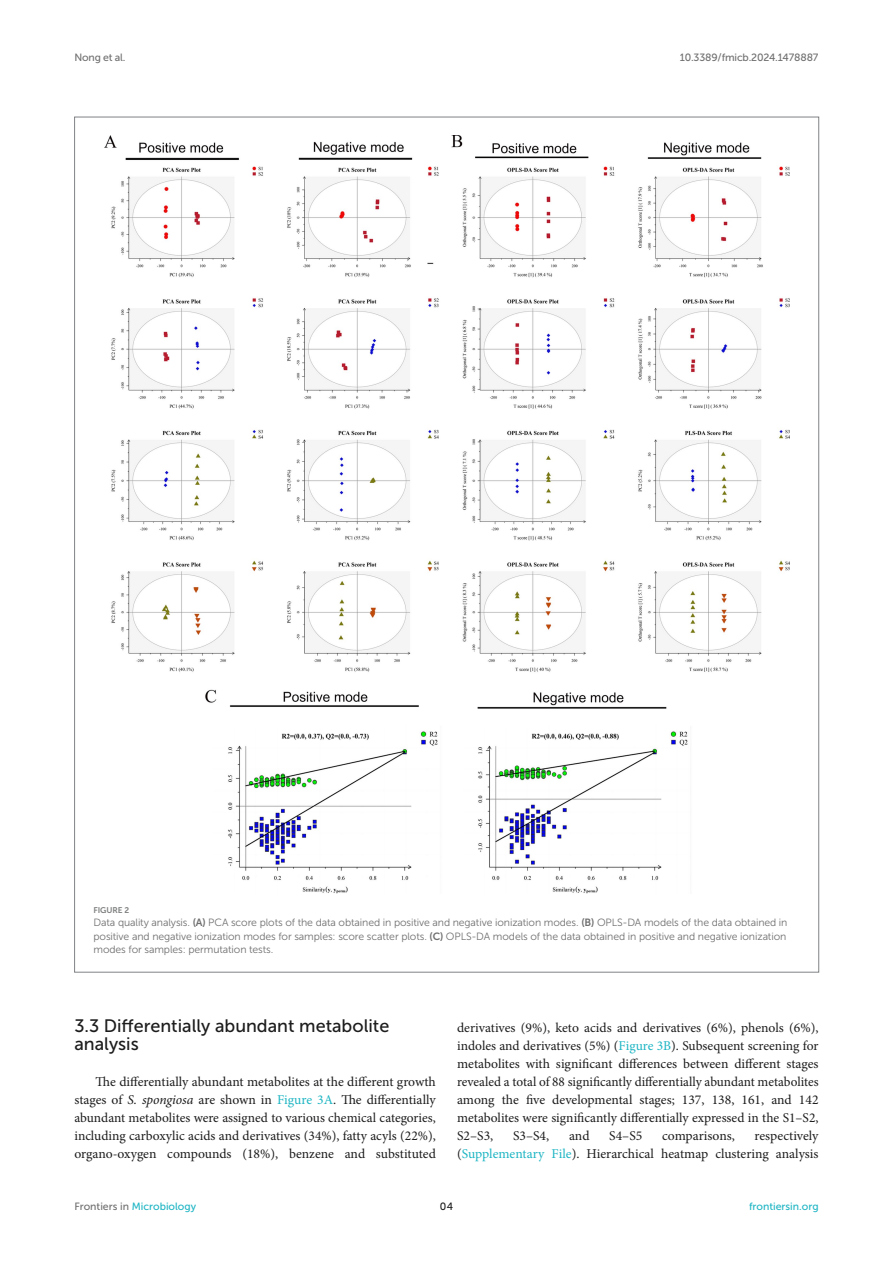
<style>
.page{position:relative;width:893px;height:1263px;background:#fff}
.page>*{position:absolute;margin:0;border:0;box-sizing:border-box;transform-origin:0 0}
.HEAD_2{font:18px/18px "Museo Sans 500";color:#1b1c1b}
.TEXT_FLUSH{font:13.5px/18px "Minion Pro";color:#1b1c1b;text-align:justify}
.FIG_LEG{font:10.5px/13.5px "Museo Sans 300";letter-spacing:-.01em;color:#706f70;text-align:justify}
.t1{font:10.5px "Museo Sans 500";color:#1db5c3}
.t2{font:10.5px "Museo Sans 500";letter-spacing:-.015em;color:#706f70}
.t3{font:10.5px "Museo Sans 500";color:#1b1c1b}
.FIG_HD{font:8.25px "Museo Sans 700";letter-spacing:-.01em;color:#7e7f7f}
.s1{font-family:"Museo Sans 700"}
.s2{font-style:italic}
.s3{color:#1db5c3}
.s4{color:#706f70}
</style>
<div class="page">
<img style="left:104px;top:136px;width:685px;height:758px">
<p class="t2" style="left:74px;top:51px;width:53px">Nong et al.</p>
<p class="t2" style="left:680px;top:51px;width:140px">10.3389/fmicb.2024.1478887</p>
<p class="FIG_HD" style="left:94px;top:905px;width:37px">FIGURE 2</p>
<p class="FIG_LEG" style="left:94px;top:916px;width:695px">Data quality analysis. <span class="s1">(A)</span> PCA score plots of the data obtained in positive and negative ionization modes. <span class="s1">(B)</span> OPLS-DA models of the data obtained in positive and negative ionization modes for samples: score scatter plots. <span class="s1">(C)</span> OPLS-DA models of the data obtained in positive and negative ionization modes for samples: permutation tests.</p>
<p class="HEAD_2" style="left:74px;top:1017px;width:316px">3.3 Differentially abundant metabolite analysis</p>
<p class="TEXT_FLUSH" style="left:74px;top:1073px;width:363px;text-indent:21px">The differentially abundant metabolites at the different growth stages of <span class="s2">S. spongiosa</span> are shown in <span class="s3">Figure 3A</span>. The differentially abundant metabolites were assigned to various chemical categories, including carboxylic acids and derivatives (34%), fatty acyls (22%), organo-oxygen compounds (18%), benzene and substituted</p>
<p class="TEXT_FLUSH" style="left:457px;top:1019px;width:363px">derivatives (9%), keto acids and derivatives (6%), phenols (6%), indoles and derivatives (5%) (<span class="s3">Figure 3B</span>). Subsequent screening for metabolites with significant differences between different stages revealed a total of 88 significantly differentially abundant metabolites among the five developmental stages; 137, 138, 161, and 142 metabolites were significantly differentially expressed in the S1–S2, S2–S3,</p>
<p class="TEXT_FLUSH" style="left:457px;top:1127px;width:363px;text-align:right">respectively<br>(<span class="s3">Supplementary File</span>). Hierarchical heatmap clustering analysis</p>
<p class="TEXT_FLUSH" style="left:513px;top:1127px;width:38px">S3–S4,</p>
<p class="TEXT_FLUSH" style="left:569px;top:1127px;width:22px">and</p>
<p class="TEXT_FLUSH" style="left:609px;top:1127px;width:35px">S4–S5</p>
<p class="TEXT_FLUSH" style="left:662px;top:1127px;width:74px">comparisons,</p>
<p class="t1" style="left:74px;top:1200px;width:123px"><span class="s4">Frontiers in</span> Microbiology</p>
<p class="t3" style="left:440px;top:1200px;width:15px">04</p>
<p class="t1" style="left:749px;top:1200px;width:71px">frontiersin.org</p>
</div>
